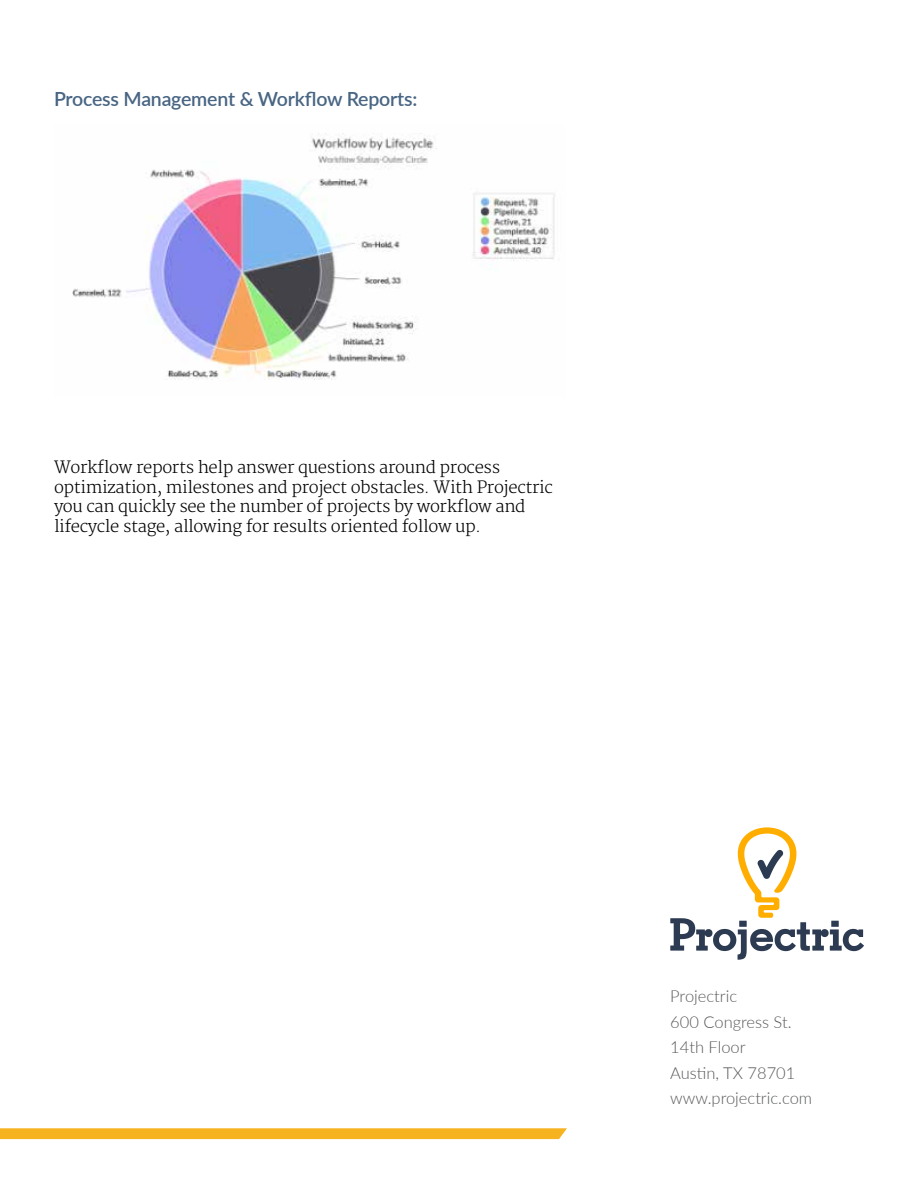
<style>
.page{position:relative;width:918px;height:1188px;background:#fff}
.page>*{position:absolute;margin:0;border:0;box-sizing:border-box;transform-origin:0 0}
.t1{font:600 19.5px "Lato";letter-spacing:-.01em;color:#486583}
.t2{font:300 16.5px/19.8px "Merriweather";letter-spacing:-.02em;color:#000}
.t3{font:300 16.5px/25.5px "Lato";color:#58595b}
</style>
<div class="page">
<svg style="left:670px;top:827px;width:194px;height:133px"></svg>
<svg style="left:0;top:1128px;width:567px;height:11px"></svg>
<img style="left:72px;top:133px;width:365px;height:247px">
<img style="left:472px;top:193px;width:83px;height:77px">
<p class="t1" style="left:54px;top:84px;width:365px">Process Management &amp; Workflow Reports:</p>
<p class="t2" style="left:54px;top:458px;width:500px">Workflow reports help answer questions around process optimization, milestones and project obstacles. With Projectric you can quickly see the number of projects by workflow and lifecycle stage, allowing for results oriented follow up.</p>
<p class="t3" style="left:670px;top:983px;width:143px">Projectric<br>600 Congress St.<br>14th Floor<br>Austin, TX 78701 www.projectric.com</p>
</div>
